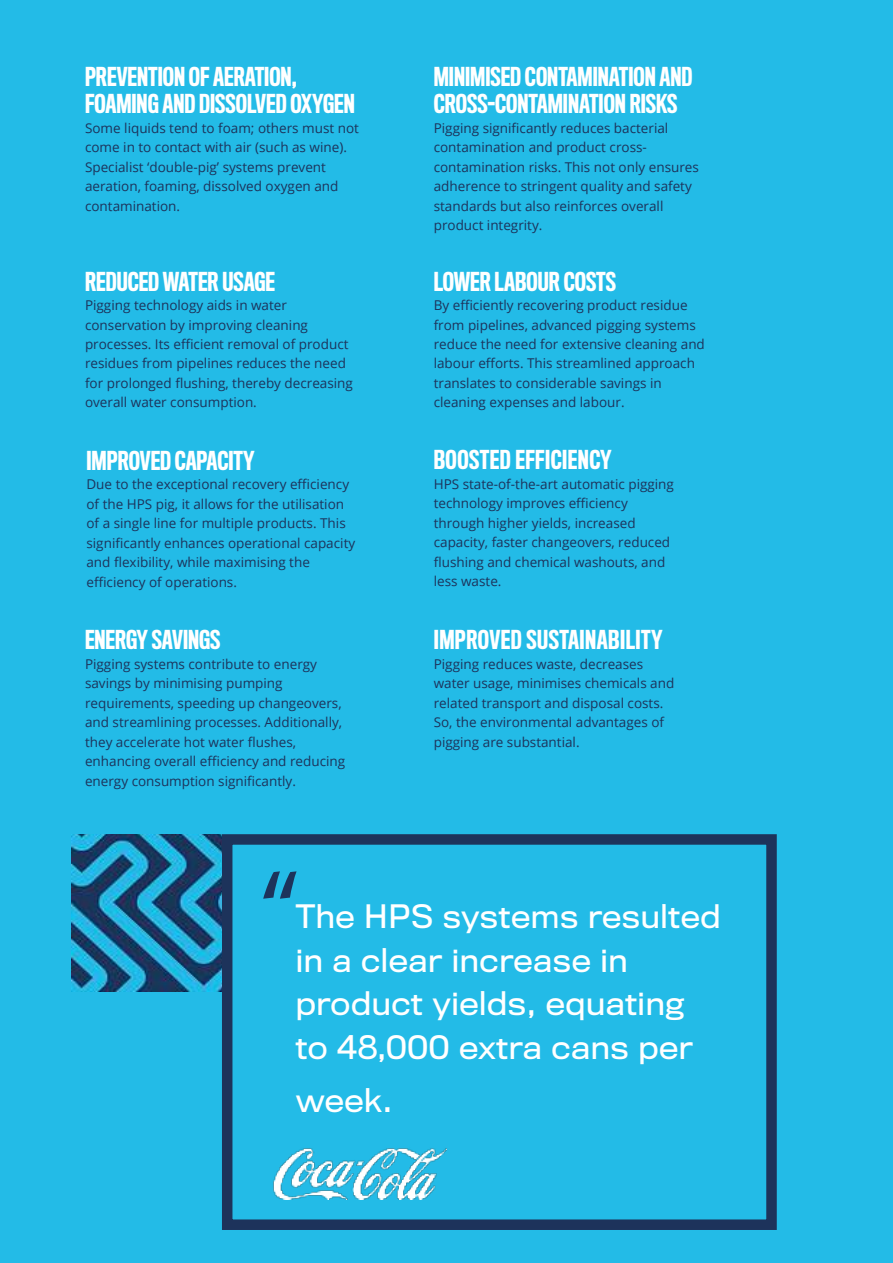
<style>
.page{position:relative;width:893px;height:1263px;background:#23bbe7}
.page>*{position:absolute;margin:0;border:0;box-sizing:border-box;transform-origin:0 0}
.t1{font:111.9px "Myriad Pro";color:#1d335b}
.t2{font:30px/43.5px "Titling Gothic FB";letter-spacing:.02em;color:#fff}
.t3{font:500 24px/27px "Titling Gothic FB Compressed";color:#fff}
.t4{font:500 24px "Titling Gothic FB Compressed";letter-spacing:.02em;color:#fff}
.t5{font:13.5px/19.5px "Open Sans";color:#1d335b}
</style>
<div class="page">
<div style="left:222px;top:834px;width:555px;height:396px;background:#23bbe7;border:11px solid #1d335b"></div>
<img style="left:72px;top:834px;width:150px;height:158px">
<img style="left:273px;top:1148px;width:173px;height:51px">
<h3 class="t3" style="left:85px;top:66px;width:271px">PREVENTION OF AERATION,<br>FOAMING AND DISSOLVED OXYGEN</h3>
<p class="t5" style="left:85px;top:120px;width:275px">Some liquids tend to foam; others must not come in to contact with air (such as wine).<br>Specialist ‘double-pig’ systems prevent aeration, foaming, dissolved oxygen and contamination.</p>
<h3 class="t3" style="left:85px;top:270px;width:192px">REDUCED WATER USAGE</h3>
<p class="t5" style="left:85px;top:297px;width:269px">Pigging technology aids in water conservation by improving cleaning processes. Its e昀케cient removal of product residues from pipelines reduces the need for prolonged 昀氀ushing, thereby decreasing overall water consumption.</p>
<h3 class="t3" style="left:86px;top:449px;width:170px">IMPROVED CAPACITY</h3>
<p class="t5" style="left:86px;top:474px;width:270px">Due to the exceptional recovery e昀케ciency of the HPS pig, it allows for the utilisation of a single line for multiple products. This signi昀椀cantly enhances operational capacity and 昀氀exibility, while maximising the<br>e昀케ciency of operations.</p>
<h3 class="t3" style="left:85px;top:628px;width:137px">ENERGY SAVINGS</h3>
<p class="t5" style="left:85px;top:655px;width:262px">Pigging systems contribute to energy savings by minimising pumping requirements, speeding up changeovers, and streamlining processes. Additionally, they accelerate hot water 昀氀ushes, enhancing overall e昀케ciency and reducing energy consumption signi昀椀cantly.</p>
<h1 class="t1" style="left:259px;top:867px;width:41px">“</h1>
<h3 class="t3" style="left:434px;top:66px;width:260px">MINIMISED CONTAMINATION AND<br>CROSS-CONTAMINATION RISKS</h3>
<p class="t5" style="left:434px;top:118px;width:267px">Pigging signi昀椀cantly reduces bacterial contamination and product cross&shy;contamination risks. This not only ensures adherence to stringent quality and safety standards but also reinforces overall product integrity.</p>
<h3 class="t3" style="left:434px;top:270px;width:184px">LOWER LABOUR COSTS</h3>
<p class="t5" style="left:434px;top:295px;width:273px">By e昀케ciently recovering product residue from pipelines, advanced pigging systems reduce the need for extensive cleaning and labour e昀昀orts. This streamlined approach translates to considerable savings in cleaning expenses and labour.</p>
<h3 class="t4" style="left:434px;top:450px;width:179px">BOOSTED EFFICIENCY</h3>
<p class="t5" style="left:434px;top:475px;width:242px">HPS state-of-the-art automatic pigging technology improves e昀케ciency through higher yields, increased capacity, faster changeovers, reduced昀氀ushing and chemical washouts, and less waste.</p>
<h3 class="t4" style="left:434px;top:630px;width:231px">IMPROVED SUSTAINABILITY</h3>
<p class="t5" style="left:434px;top:655px;width:242px">Pigging reduces waste, decreases water usage, minimises chemicals and related transport and disposal costs.<br>So, the environmental advantages of pigging are substantial.</p>
<h2 class="t2" style="left:296px;top:897px;width:426px">The HPS systems resulted in a clear increase in product yields, equating to 48,000 extra cans per</h2>
<h2 class="t2" style="left:296px;top:1081px;width:98px">week.</h2>
</div>
